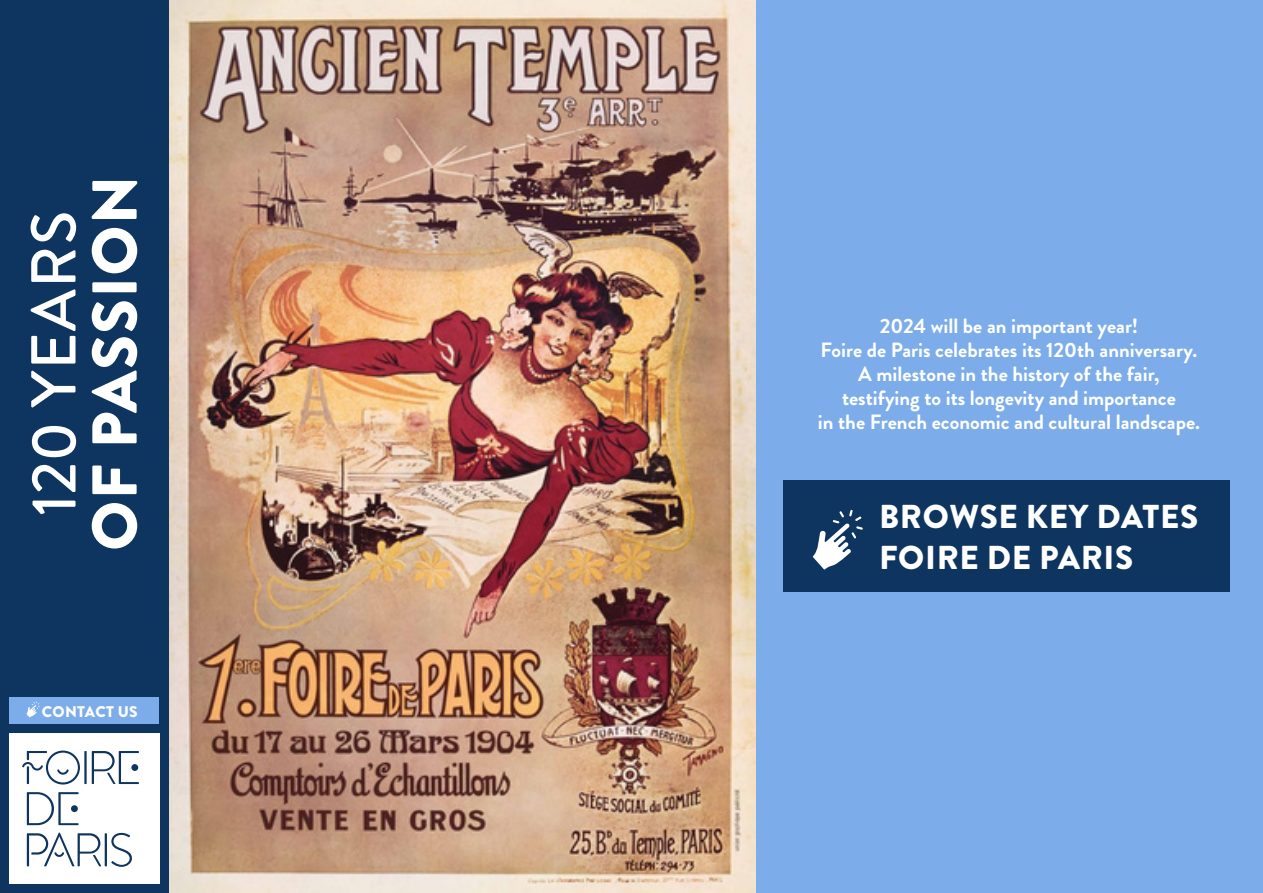
<style>
.page{position:relative;width:1263px;height:893px;background:#fff}
.page>*{position:absolute;margin:0;border:0;box-sizing:border-box;transform-origin:0 0}
.t1{font:900 63.3px "Brandon Grotesque";letter-spacing:.02em;color:#fff}
.t2{font:500 63.3px "Brandon Grotesque";letter-spacing:.015em;color:#fff}
.t3{font:900 33.15px/41.2px "Brandon Grotesque";letter-spacing:.02em;color:#fff}
.t4{font:700 20.7px/24px "Brandon Grotesque";color:#fff;text-align:center}
.t5{font:900 15.45px "Brandon Grotesque";letter-spacing:.02em;color:#fff}
</style>
<div class="page">
<div style="left:170px;top:0;width:1093px;height:893px;background:#7cadea"></div>
<div style="left:0;top:0;width:170px;height:893px;background:#0e3460"></div>
<div style="left:9px;top:733px;width:151px;height:151px;background:#fff"></div>
<hr style="left:84px;top:751px;width:3px;height:33px;background:#0e3460">
<hr style="left:105px;top:833px;width:2px;height:33px;background:#0e3460">
<svg style="left:22px;top:750px;width:58px;height:34px"></svg>
<svg style="left:111px;top:833px;width:21px;height:34px"></svg>
<svg style="left:27px;top:792px;width:52px;height:33px"></svg>
<svg style="left:27px;top:833px;width:74px;height:33px"></svg>
<svg style="left:92px;top:751px;width:47px;height:33px"></svg>
<img style="left:169px;top:0;width:586px;height:893px">
<div style="left:784px;top:481px;width:446px;height:111px;background:#0e3460"></div>
<svg style="left:813px;top:510px;width:50px;height:60px"></svg>
<div style="left:9px;top:698px;width:150px;height:26px;background:#7cadea"></div>
<svg style="left:26px;top:701px;width:14px;height:17px"></svg>
<p class="t2" style="left:10px;top:516px;width:307px;rotate:-90deg">120 YEARS</p>
<p class="t1" style="left:70px;top:551px;width:377px;rotate:-90deg">OF PASSION</p>
<p class="t5" style="left:42px;top:701px;width:97px">CONTACT US</p>
<p class="t4" style="left:818px;top:314px;width:384px">2024 will be an important year!<br>Foire de Paris celebrates its 120th anniversary.<br>A milestone in the history of the fair, testifying to its longevity and importance<br>in the French economic and cultural landscape.</p>
<p class="t3" style="left:879px;top:496px;width:321px">BROWSE KEY DATES<br>FOIRE DE PARIS</p>
</div>
